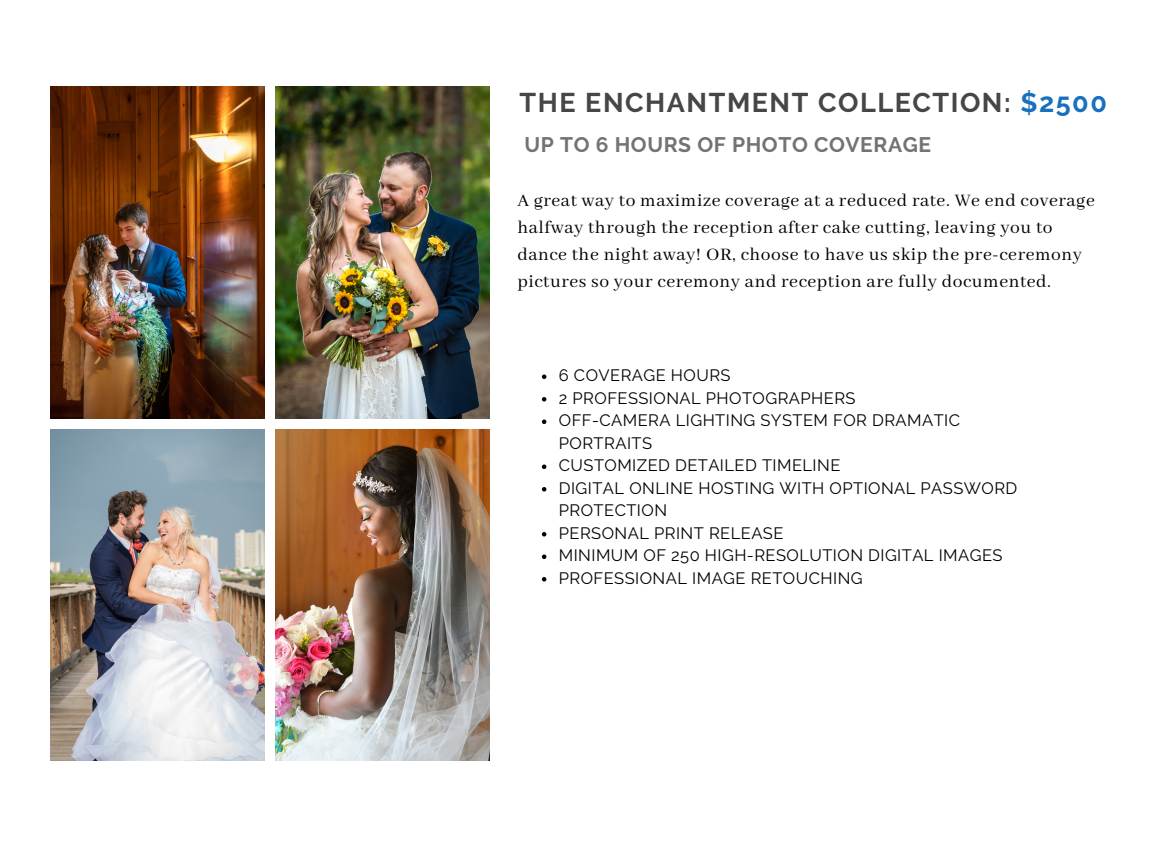
<style>
.page{position:relative;width:1152px;height:864px;background:#fff}
.page>*{position:absolute;margin:0;border:0;box-sizing:border-box;transform-origin:0 0}
.t1{font:700 27px "Raleway";letter-spacing:.055em;color:#474545}
.t2{font:700 21px "Raleway";letter-spacing:.03em;color:#737373}
.t3{font:19.5px/27px "Abhaya Libre";letter-spacing:.03em;color:#000}
.t4{font:16.5px/22.5px "Raleway";letter-spacing:.03em;color:#000}
.s1{color:#1771bd}
</style>
<div class="page">
<img style="left:50px;top:86px;width:214px;height:332px">
<img style="left:50px;top:430px;width:214px;height:330px">
<svg style="left:542px;top:375px;width:4px;height:4px"></svg>
<svg style="left:542px;top:397px;width:4px;height:5px"></svg>
<svg style="left:542px;top:420px;width:4px;height:4px"></svg>
<svg style="left:542px;top:465px;width:4px;height:4px"></svg>
<svg style="left:542px;top:487px;width:4px;height:5px"></svg>
<svg style="left:542px;top:532px;width:4px;height:5px"></svg>
<svg style="left:542px;top:555px;width:4px;height:4px"></svg>
<svg style="left:542px;top:577px;width:4px;height:5px"></svg>
<img style="left:276px;top:430px;width:213px;height:330px">
<img style="left:276px;top:86px;width:213px;height:332px">
<p class="t1" style="left:520px;top:86px;width:589px">THE ENCHANTMENT COLLECTION: <span class="s1">$2500</span></p>
<p class="t2" style="left:525px;top:133px;width:408px">UP TO 6 HOURS OF PHOTO COVERAGE</p>
<p class="t3" style="left:517px;top:188px;width:579px">A great way to maximize coverage at a reduced rate. We end coverage halfway through the reception after cake cutting, leaving you to dance the night away! OR, choose to have us skip the pre-ceremony pictures so your ceremony and reception are fully documented.</p>
<p class="t4" style="left:559px;top:364px;width:173px">6 COVERAGE HOURS</p>
<p class="t4" style="left:559px;top:387px;width:298px">2 PROFESSIONAL PHOTOGRAPHERS</p>
<p class="t4" style="left:559px;top:409px;width:403px">OFF-CAMERA LIGHTING SYSTEM FOR DRAMATIC<br>PORTRAITS</p>
<p class="t4" style="left:559px;top:454px;width:283px">CUSTOMIZED DETAILED TIMELINE</p>
<p class="t4" style="left:559px;top:477px;width:460px">DIGITAL ONLINE HOSTING WITH OPTIONAL PASSWORD<br>PROTECTION</p>
<p class="t4" style="left:559px;top:522px;width:226px">PERSONAL PRINT RELEASE</p>
<p class="t4" style="left:559px;top:544px;width:445px">MINIMUM OF 250 HIGH-RESOLUTION DIGITAL IMAGES</p>
<p class="t4" style="left:559px;top:567px;width:305px">PROFESSIONAL IMAGE RETOUCHING</p>
</div>
